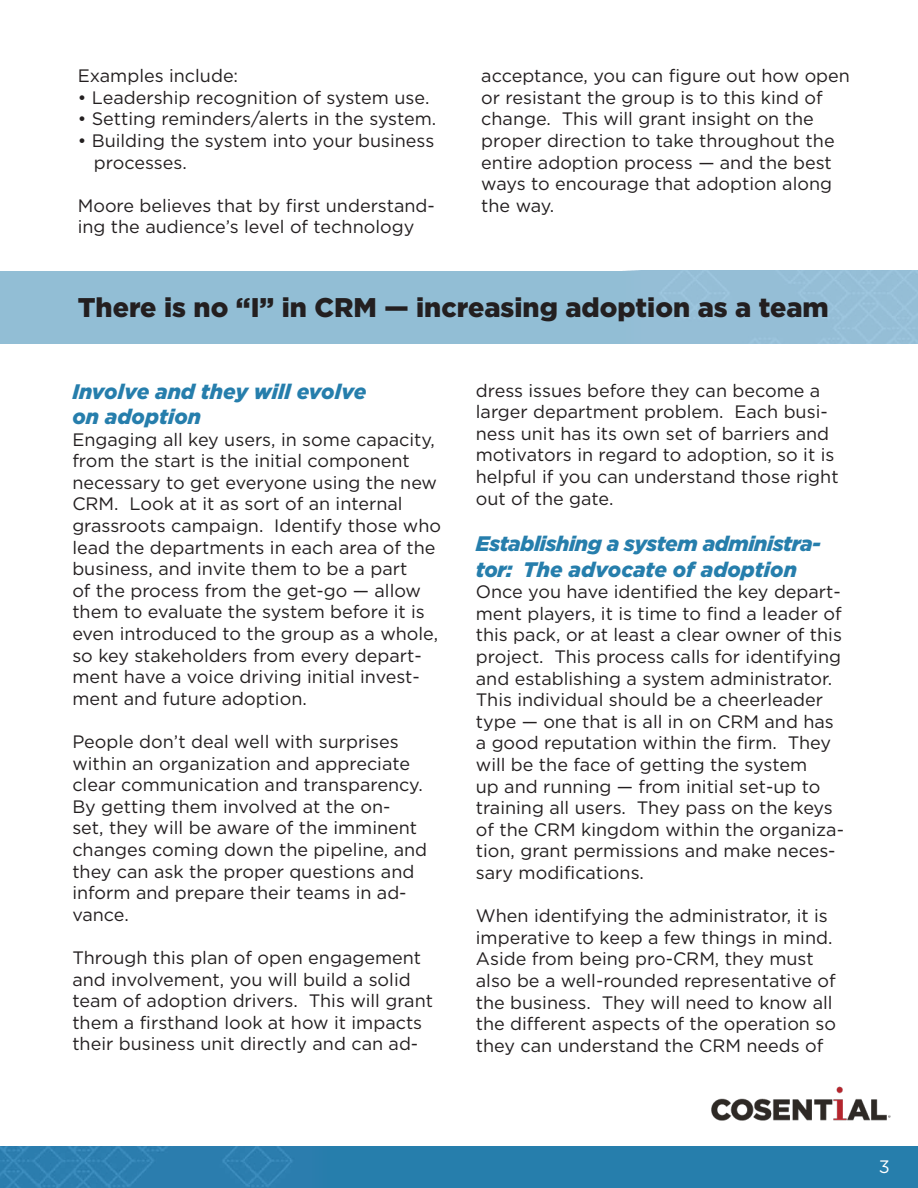
<style>
.page{position:relative;width:918px;height:1188px;background:#fff}
.page>*{position:absolute;margin:0;border:0;box-sizing:border-box;transform-origin:0 0}
.t1{font:900 27px "Gotham";color:#231f20}
.t2{font:italic 900 21px/25.2px "Gotham";letter-spacing:-.005em;color:#267eac}
.t3{font:18px/21.6px "Gotham";color:#231f20}
.t4{font:18px "Gotham";color:#fff}
</style>
<div class="page">
<div style="left:0;top:271px;width:918px;height:73px;background:#92bed5"></div>
<img style="left:660px;top:271px;width:258px;height:73px">
<div style="left:0;top:1146px;width:918px;height:42px;background:#267eac"></div>
<img style="left:0;top:1146px;width:293px;height:42px">
<img style="left:711px;top:1086px;width:180px;height:35px">
<p class="t3" style="left:78px;top:65px;width:162px">Examples include:</p>
<p class="t3" style="left:78px;top:86px;width:353px">• Leadership recognition of system use.</p>
<p class="t3" style="left:78px;top:108px;width:360px">• Setting reminders/alerts in the system.</p>
<p class="t3" style="left:78px;top:130px;width:358px">• Building the system into your business</p>
<p class="t3" style="left:94px;top:151px;width:94px">processes.</p>
<p class="t3" style="left:78px;top:194px;width:359px">Moore believes that by first understand&shy;ing the audience’s level of technology</p>
<p class="t3" style="left:481px;top:65px;width:370px">acceptance, you can figure out how open or resistant the group is to this kind of change. This will grant insight on the proper direction to take throughout the entire adoption process — and the best ways to encourage that adoption along the way.</p>
<p class="t1" style="left:78px;top:291px;width:753px">There is no “I” in CRM — increasing adoption as a team</p>
<p class="t2" style="left:72px;top:378px;width:295px">Involve and they will evolve</p>
<p class="t2" style="left:72px;top:403px;width:130px">on adoption</p>
<p class="t3" style="left:72px;top:428px;width:370px">Engaging all key users, in some capacity, from the start is the initial component necessary to get everyone using the new CRM. Look at it as sort of an internal grassroots campaign. Identify those who lead the departments in each area of the business, and invite them to be a part<br>of the process from the get-go — allow them to evaluate the system before it is even introduced to the group as a whole, so key stakeholders from every depart&shy;ment have a voice driving initial invest&shy;ment and future adoption.</p>
<p class="t3" style="left:72px;top:731px;width:356px">People don’t deal well with surprises within an organization and appreciate clear communication and transparency.<br>By getting them involved at the on-<br>set, they will be aware of the imminent changes coming down the pipeline, and they can ask the proper questions and inform and prepare their teams in ad&shy;vance.</p>
<p class="t3" style="left:72px;top:947px;width:362px">Through this plan of open engagement and involvement, you will build a solid team of adoption drivers. This will grant them a firsthand look at how it impacts their business unit directly and can ad-</p>
<p class="t3" style="left:476px;top:379px;width:364px">dress issues before they can become a larger department problem. Each busi&shy;ness unit has its own set of barriers and motivators in regard to adoption, so it is helpful if you can understand those right out of the gate.</p>
<p class="t2" style="left:476px;top:531px;width:347px">Establishing a system administra&shy;tor: The advocate of adoption</p>
<p class="t3" style="left:476px;top:581px;width:370px">Once you have identified the key depart&shy;ment players, it is time to find a leader of this pack, or at least a clear owner of this project. This process calls for identifying and establishing a system administrator.<br>This individual should be a cheerleader type — one that is all in on CRM and has a good reputation within the firm. They will be the face of getting the system<br>up and running — from initial set-up to training all users. They pass on the keys of the CRM kingdom within the organiza&shy;tion, grant permissions and make neces&shy;sary modifications.</p>
<p class="t3" style="left:476px;top:905px;width:362px">When identifying the administrator, it is imperative to keep a few things in mind.<br>Aside from being pro-CRM, they must also be a well-rounded representative of the business. They will need to know all the different aspects of the operation so they can understand the CRM needs of</p>
<p class="t4" style="left:879px;top:1156px;width:13px">3</p>
</div>
